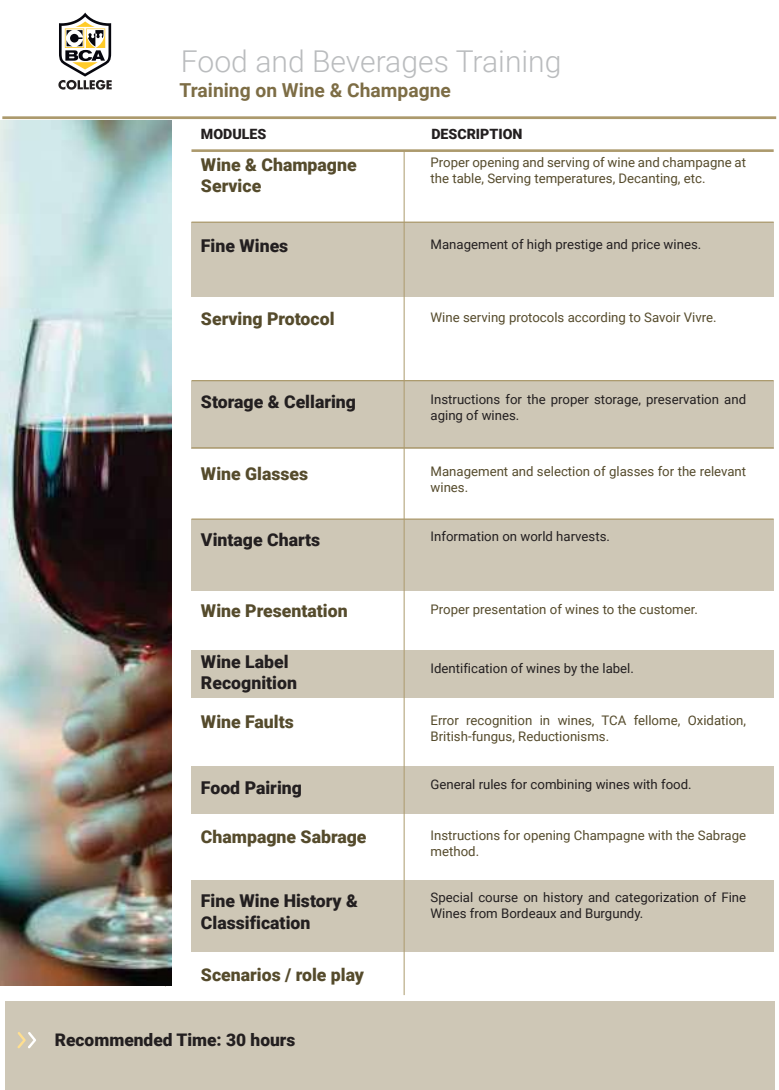
<style>
.page{position:relative;width:779px;height:1090px;background:#fff}
.page>*{position:absolute;margin:0;border:0;box-sizing:border-box;transform-origin:0 0}
.t1{font:300 30.08px "Roboto";color:#babcbe}
.t2{font:700 19.24px "Roboto";color:#7d6d45}
.t3{font:900 17.64px/21.2px "Roboto";color:#554b2c}
.t4{font:900 17.64px/21.2px "Roboto";color:#231f20}
.t5{font:900 17.36px "Roboto";color:#231f20}
.t6{font:900 14.2px "Roboto";color:#231f20}
.t7{font:13.2px/15.8px "Roboto";color:#554b2c}
.t8{font:13.2px/15.8px "Roboto";color:#231f20}
</style>
<div class="page">
<hr style="left:2px;top:116px;width:773px;height:3px;background:#ac9a6d">
<hr style="left:165px;top:209px;width:1px;height:777px;background:#ac9a6d">
<svg style="left:58px;top:13px;width:54px;height:77px"></svg>
<div style="left:191px;top:223px;width:582px;height:74px;background:#cec7b6"></div>
<div style="left:191px;top:381px;width:582px;height:68px;background:#cec7b6"></div>
<div style="left:191px;top:519px;width:582px;height:71px;background:#cec7b6"></div>
<hr style="left:191px;top:149px;width:582px;height:3px;background:#ac9a6d">
<hr style="left:191px;top:222px;width:582px;height:1px;background:#ac9a6d">
<hr style="left:191px;top:380px;width:582px;height:1px;background:#ac9a6d">
<hr style="left:191px;top:447px;width:582px;height:1px;background:#ac9a6d">
<hr style="left:191px;top:518px;width:582px;height:2px;background:#ac9a6d">
<div style="left:191px;top:880px;width:582px;height:72px;background:#cec7b6"></div>
<div style="left:191px;top:650px;width:582px;height:48px;background:#cec7b6"></div>
<div style="left:191px;top:766px;width:582px;height:48px;background:#cec7b6"></div>
<hr style="left:403px;top:151px;width:1px;height:844px;background:#ac9a6d">
<img style="left:0;top:120px;width:172px;height:865px">
<div style="left:5px;top:1002px;width:769px;height:88px;background:#cec7b6"></div>
<svg style="left:17px;top:1032px;width:19px;height:16px"></svg>
<h1 class="t1" style="left:181px;top:40px;width:382px">Food and Beverages Training</h1>
<h2 class="t2" style="left:179px;top:77px;width:273px">Training on Wine &amp; Champagne</h2>
<p class="t6" style="left:201px;top:124px;width:67px">MODULES</p>
<p class="t6" style="left:431px;top:124px;width:93px">DESCRIPTION</p>
<p class="t7" style="left:430px;top:154px;width:317px">Proper opening and serving of wine and champagne at the table, Serving temperatures, Decanting, etc.</p>
<h3 class="t3" style="left:201px;top:153px;width:157px">Wine &amp; Champagne<br>Service</h3>
<h3 class="t4" style="left:201px;top:235px;width:89px">Fine Wines</h3>
<p class="t8" style="left:430px;top:236px;width:272px">Management of high prestige and price wines.</p>
<h3 class="t3" style="left:201px;top:308px;width:135px">Serving Protocol</h3>
<p class="t7" style="left:430px;top:309px;width:287px">Wine serving protocols according to Savoir Vivre.</p>
<h3 class="t4" style="left:201px;top:390px;width:156px">Storage &amp; Cellaring</h3>
<p class="t8" style="left:430px;top:391px;width:317px">Instructions for the proper storage, preservation and aging of wines.</p>
<h3 class="t3" style="left:201px;top:462px;width:109px">Wine Glasses</h3>
<p class="t7" style="left:430px;top:463px;width:317px">Management and selection of glasses for the relevant wines.</p>
<h3 class="t4" style="left:201px;top:529px;width:121px">Vintage Charts</h3>
<p class="t8" style="left:430px;top:528px;width:181px">Information on world harvests.</p>
<h3 class="t3" style="left:201px;top:600px;width:148px">Wine Presentation</h3>
<p class="t7" style="left:430px;top:601px;width:269px">Proper presentation of wines to the customer.</p>
<h3 class="t4" style="left:201px;top:651px;width:97px">Wine Label<br>Recognition</h3>
<p class="t8" style="left:430px;top:660px;width:205px">Identification of wines by the label.</p>
<h3 class="t3" style="left:201px;top:711px;width:94px">Wine Faults</h3>
<p class="t7" style="left:430px;top:712px;width:317px">Error recognition in wines, TCA fellome, Oxidation,<br>British-fungus, Reductionisms.</p>
<h3 class="t4" style="left:201px;top:776px;width:102px">Food Pairing</h3>
<p class="t8" style="left:430px;top:776px;width:262px">General rules for combining wines with food.</p>
<h3 class="t3" style="left:201px;top:826px;width:167px">Champagne Sabrage</h3>
<p class="t7" style="left:430px;top:827px;width:317px">Instructions for opening Champagne with the Sabrage method.</p>
<h3 class="t4" style="left:201px;top:890px;width:158px">Fine Wine History &amp;<br>Classification</h3>
<p class="t8" style="left:430px;top:889px;width:317px">Special course on history and categorization of Fine<br>Wines from Bordeaux and Burgundy.</p>
<h3 class="t3" style="left:201px;top:964px;width:164px">Scenarios / role play</h3>
<h3 class="t5" style="left:55px;top:1028px;width:242px">Recommended Time: 30 hours</h3>
</div>
